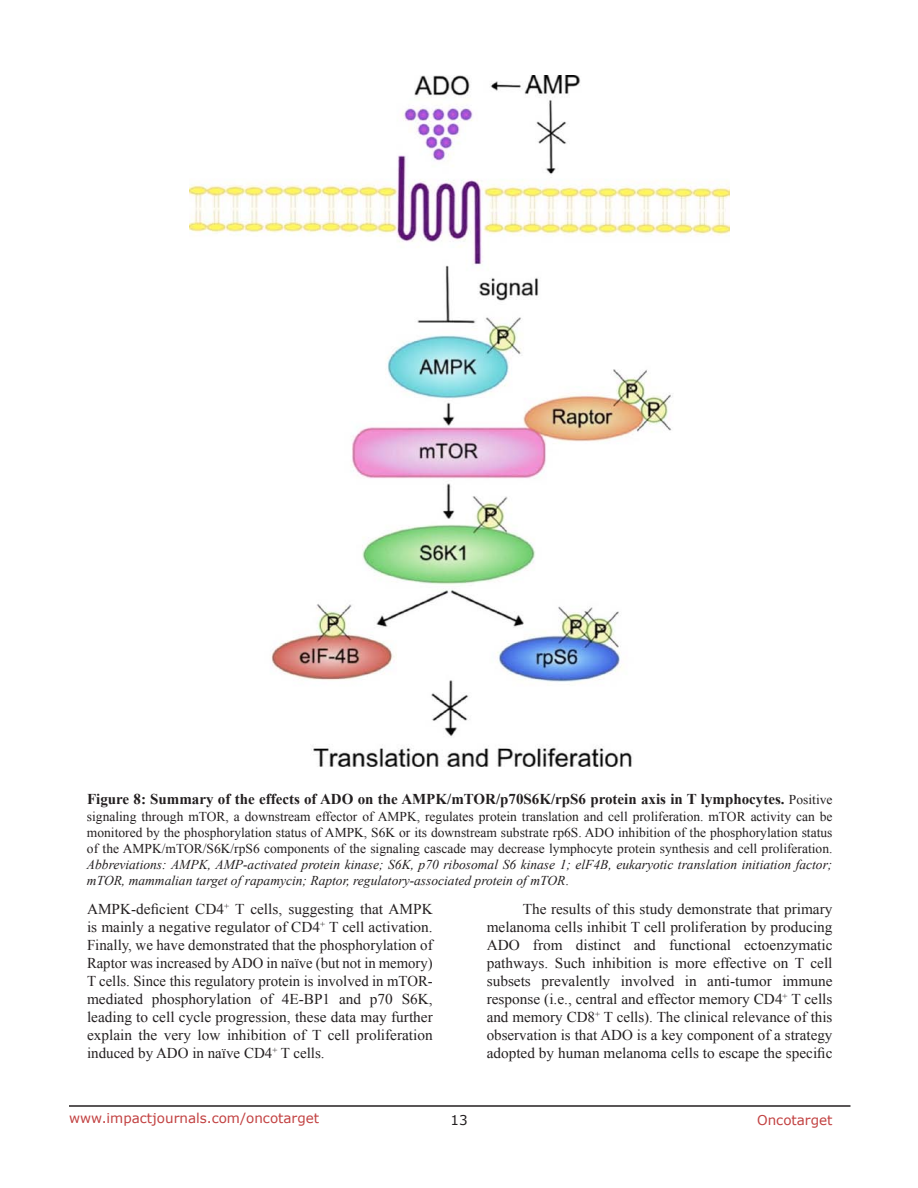
<style>
.page{position:relative;width:918px;height:1188px;background:#fff}
.page>*{position:absolute;margin:0;border:0;box-sizing:border-box;transform-origin:0 0}
.BodyText{font:15px/18px "Times New Roman";color:#231f20;text-align:justify}
.FigureText{font:700 15px "Times New Roman";color:#231f20}
.FigureText-2{font:13.5px/16.2px "Times New Roman";color:#231f20;text-align:justify}
.t1{font:13.5px "Verdana";color:#c24141}
.t2{font:13.5px "Verdana";color:#231f20}
.s1{font-weight:400;font-size:13.5px}
.s2{font-style:italic}
</style>
<div class="page">
<hr style="left:69px;top:1105px;width:781px;height:2px;background:#231f20">
<img style="left:190px;top:75px;width:540px;height:691px">
<p class="FigureText" style="left:87px;top:789px;width:747px">Figure 8: Summary of the effects of ADO on the AMPK/mTOR/p70S6K/rpS6 protein axis in T lymphocytes. <span class="s1">Positive</span></p>
<p class="FigureText-2" style="left:87px;top:808px;width:747px">signaling through mTOR, a downstream effector of AMPK, regulates protein translation and cell proliferation. mTOR activity can be monitored by the phosphorylation status of AMPK, S6K or its downstream substrate rp6S. ADO inhibition of the phosphorylation status of the AMPK/mTOR/S6K/rpS6 components of the signaling cascade may decrease lymphocyte protein synthesis and cell proliferation.<br><span class="s2">Abbreviations: AMPK, AMP-activated protein kinase; S6K, p70 ribosomal S6 kinase 1; elF4B, eukaryotic translation initiation factor; mTOR, mammalian target of rapamycin; Raptor, regulatory-associated protein of mTOR</span>.</p>
<p class="BodyText" style="left:87px;top:900px;width:347px">AMPK-deficient CD4<sup>+</sup> T cells, suggesting that AMPK is mainly a negative regulator of CD4<sup>+</sup> T cell activation.<br>Finally, we have demonstrated that the phosphorylation of Raptor was increased by ADO in naïve (but not in memory)<br>T cells. Since this regulatory protein is involved in mTOR&shy;mediated phosphorylation of 4E-BP1 and p70 S6K, leading to cell cycle progression, these data may further explain the very low inhibition of T cell proliferation induced by ADO in naïve CD4<sup>+</sup> T cells.</p>
<p class="BodyText" style="left:487px;top:900px;width:347px;text-indent:36px">The results of this study demonstrate that primary melanoma cells inhibit T cell proliferation by producing ADO from distinct and functional ectoenzymatic pathways. Such inhibition is more effective on T cell subsets prevalently involved in anti-tumor immune response (i.e., central and effector memory CD4<sup>+</sup> T cells and memory CD8<sup>+</sup> T cells). The clinical relevance of this observation is that ADO is a key component of a strategy adopted by human melanoma cells to escape the specific</p>
<p class="t1" style="left:69px;top:1109px;width:252px">www.impactjournals.com/oncotarget</p>
<p class="t2" style="left:450px;top:1111px;width:19px">13</p>
<p class="t1" style="left:757px;top:1111px;width:77px">Oncotarget</p>
</div>
